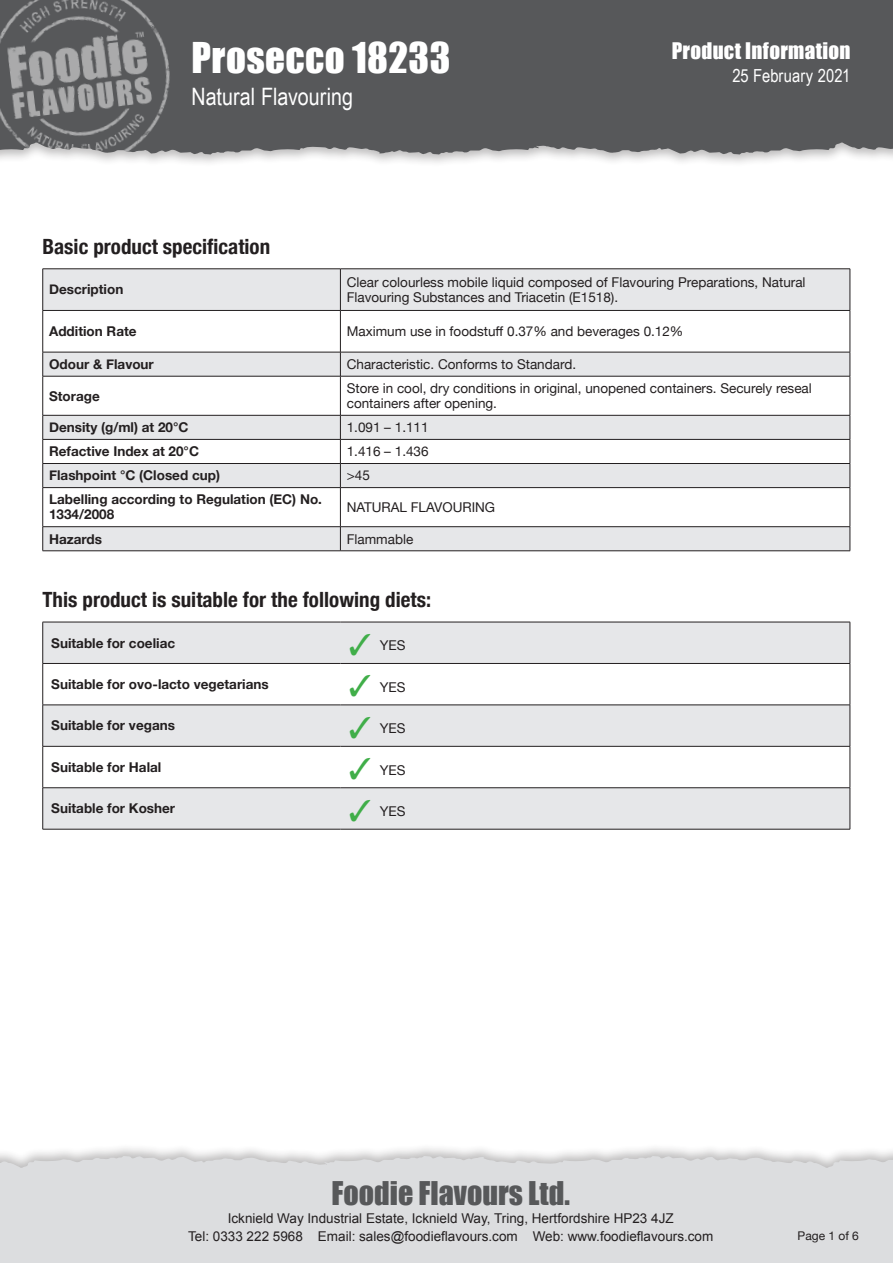
<style>
.page{position:relative;width:893px;height:1263px;background:#fff}
.page>*{position:absolute;margin:0;border:0;box-sizing:border-box;transform-origin:0 0}
.t1{font:39px "Impact";letter-spacing:.01em;color:#fff}
.t2{font:30px "Impact";color:#57585a}
.t3{font:24px "Arial Narrow";color:#fff}
.Heading_2{font:700 condensed 21px "Helvetica Neue";color:#231f20}
.t4{font:21px "Impact";letter-spacing:.015em;color:#fff}
.t5{font:18px "Arial Narrow";letter-spacing:.005em;color:#fff}
.Standard_table_text{font:13.5px/15px "Helvetica Neue";color:#231f20}
.Standard_Table_Label{font:700 13.5px/15px "Helvetica Neue";color:#231f20}
.t6{font:13.5px/18px "Arial";color:#231f20;text-align:center}
.t7{font:12px "Helvetica Neue";color:#231f20}
.s1{color:#40ae49}
</style>
<div class="page">
<div style="left:0;top:1143px;width:893px;height:120px;background:#231f20;opacity:.3"></div>
<div style="left:0;top:1156px;width:893px;height:107px;background:#dcdddf"></div>
<div style="left:0;top:0;width:893px;height:167px;background:#231f20;opacity:.3"></div>
<div style="left:206px;top:0;width:687px;height:154px;background:#57585a"></div>
<img style="left:0;top:0;width:206px;height:154px">
<svg style="left:43px;top:270px;width:807px;height:280px"></svg>
<hr style="left:43px;top:269px;width:297px;height:1px;background:#231f20">
<hr style="left:42px;top:269px;width:1px;height:41px;background:#231f20">
<hr style="left:43px;top:310px;width:297px;height:1px;background:#231f20">
<hr style="left:42px;top:311px;width:1px;height:41px;background:#231f20">
<hr style="left:43px;top:352px;width:297px;height:1px;background:#231f20">
<svg style="left:42px;top:352px;width:1px;height:24px"></svg>
<hr style="left:43px;top:376px;width:297px;height:1px;background:#231f20">
<hr style="left:42px;top:376px;width:1px;height:39px;background:#231f20">
<hr style="left:43px;top:415px;width:297px;height:1px;background:#231f20">
<hr style="left:43px;top:439px;width:297px;height:1px;background:#231f20">
<hr style="left:43px;top:463px;width:297px;height:1px;background:#231f20">
<svg style="left:42px;top:415px;width:1px;height:72px"></svg>
<hr style="left:43px;top:487px;width:297px;height:1px;background:#231f20">
<hr style="left:42px;top:488px;width:1px;height:38px;background:#231f20">
<hr style="left:43px;top:526px;width:297px;height:1px;background:#231f20">
<svg style="left:42px;top:527px;width:1px;height:24px"></svg>
<hr style="left:340px;top:269px;width:510px;height:1px;background:#231f20">
<hr style="left:340px;top:269px;width:1px;height:41px;background:#231f20">
<hr style="left:850px;top:269px;width:1px;height:41px;background:#231f20">
<hr style="left:340px;top:310px;width:510px;height:1px;background:#231f20">
<hr style="left:340px;top:311px;width:1px;height:41px;background:#231f20">
<hr style="left:850px;top:311px;width:1px;height:41px;background:#231f20">
<hr style="left:340px;top:352px;width:510px;height:1px;background:#231f20">
<svg style="left:340px;top:352px;width:1px;height:24px"></svg>
<svg style="left:850px;top:352px;width:1px;height:24px"></svg>
<hr style="left:340px;top:376px;width:510px;height:1px;background:#231f20">
<hr style="left:340px;top:376px;width:1px;height:39px;background:#231f20">
<hr style="left:850px;top:376px;width:1px;height:39px;background:#231f20">
<hr style="left:340px;top:415px;width:510px;height:1px;background:#231f20">
<hr style="left:340px;top:439px;width:510px;height:1px;background:#231f20">
<hr style="left:340px;top:463px;width:510px;height:1px;background:#231f20">
<svg style="left:340px;top:415px;width:1px;height:72px"></svg>
<svg style="left:850px;top:415px;width:1px;height:72px"></svg>
<hr style="left:340px;top:487px;width:510px;height:1px;background:#231f20">
<hr style="left:340px;top:488px;width:1px;height:38px;background:#231f20">
<hr style="left:850px;top:488px;width:1px;height:38px;background:#231f20">
<hr style="left:340px;top:526px;width:510px;height:1px;background:#231f20">
<svg style="left:340px;top:527px;width:1px;height:23px"></svg>
<svg style="left:850px;top:527px;width:1px;height:24px"></svg>
<hr style="left:43px;top:550px;width:297px;height:1px;background:#231f20">
<hr style="left:340px;top:550px;width:510px;height:1px;background:#231f20">
<svg style="left:43px;top:623px;width:807px;height:206px;fill:#e6e7e9"></svg>
<hr style="left:43px;top:622px;width:297px;height:1px;background:#231f20">
<hr style="left:42px;top:622px;width:1px;height:41px;background:#231f20">
<hr style="left:340px;top:622px;width:510px;height:1px;background:#231f20">
<hr style="left:850px;top:622px;width:1px;height:41px;background:#231f20">
<hr style="left:43px;top:663px;width:297px;height:1px;background:#231f20">
<hr style="left:42px;top:664px;width:1px;height:41px;background:#231f20">
<hr style="left:340px;top:663px;width:510px;height:1px;background:#231f20">
<hr style="left:850px;top:664px;width:1px;height:41px;background:#231f20">
<hr style="left:43px;top:705px;width:297px;height:1px;background:#231f20">
<hr style="left:42px;top:705px;width:1px;height:41px;background:#231f20">
<hr style="left:340px;top:705px;width:510px;height:1px;background:#231f20">
<hr style="left:850px;top:705px;width:1px;height:41px;background:#231f20">
<hr style="left:43px;top:746px;width:297px;height:1px;background:#231f20">
<hr style="left:42px;top:746px;width:1px;height:41px;background:#231f20">
<hr style="left:340px;top:746px;width:510px;height:1px;background:#231f20">
<hr style="left:850px;top:746px;width:1px;height:41px;background:#231f20">
<hr style="left:43px;top:787px;width:297px;height:1px;background:#231f20">
<hr style="left:42px;top:788px;width:1px;height:41px;background:#231f20">
<hr style="left:340px;top:787px;width:510px;height:1px;background:#231f20">
<hr style="left:850px;top:788px;width:1px;height:41px;background:#231f20">
<hr style="left:43px;top:829px;width:297px;height:1px;background:#231f20">
<hr style="left:340px;top:829px;width:510px;height:1px;background:#231f20">
<h1 class="t1" style="left:191px;top:28px;width:260px">Prosecco 18233</h1>
<h3 class="t3" style="left:191px;top:79px;width:163px">Natural Flavouring</h3>
<h3 class="t4" style="left:672px;top:35px;width:180px">Product Information</h3>
<h3 class="t5" style="left:732px;top:62px;width:120px">25 February 2021</h3>
<p class="Heading_2" style="left:43px;top:229px;width:229px">Basic product specification</p>
<p class="Standard_Table_Label" style="left:49px;top:282px;width:76px">Description</p>
<p class="Standard_table_text" style="left:347px;top:275px;width:460px">Clear colourless mobile liquid composed of Flavouring Preparations, Natural<br>Flavouring Substances and Triacetin (E1518).</p>
<p class="Standard_Table_Label" style="left:49px;top:324px;width:89px">Addition Rate</p>
<p class="Standard_table_text" style="left:347px;top:325px;width:338px">Maximum use in foodstuff 0.37% and beverages 0.12%</p>
<p class="Standard_Table_Label" style="left:49px;top:357px;width:106px">Odour &amp; Flavour</p>
<p class="Standard_table_text" style="left:347px;top:357px;width:231px">Characteristic. Conforms to Standard.</p>
<p class="Standard_Table_Label" style="left:49px;top:389px;width:52px">Storage</p>
<p class="Standard_table_text" style="left:347px;top:382px;width:467px">Store in cool, dry conditions in original, unopened containers. Securely reseal containers after opening.</p>
<p class="Standard_Table_Label" style="left:49px;top:420px;width:141px">Density (g/ml) at 20°C</p>
<p class="Standard_table_text" style="left:347px;top:421px;width:83px">1.091 – 1.111</p>
<p class="Standard_Table_Label" style="left:49px;top:444px;width:151px">Refactive Index at 20°C</p>
<p class="Standard_table_text" style="left:347px;top:445px;width:83px">1.416 – 1.436</p>
<p class="Standard_Table_Label" style="left:49px;top:468px;width:172px">Flashpoint °C (Closed cup)</p>
<p class="Standard_table_text" style="left:347px;top:469px;width:25px">&gt;45</p>
<p class="Standard_Table_Label" style="left:49px;top:492px;width:274px">Labelling according to Regulation (EC) No.<br>1334/2008</p>
<p class="Standard_table_text" style="left:347px;top:500px;width:150px">NATURAL FLAVOURING</p>
<p class="Standard_Table_Label" style="left:49px;top:532px;width:55px">Hazards</p>
<p class="Standard_table_text" style="left:347px;top:532px;width:68px">Flammable</p>
<p class="Heading_2" style="left:43px;top:582px;width:390px">This product is suitable for the following diets:</p>
<p class="Standard_Table_Label" style="left:51px;top:636px;width:125px">Suitable for coeliac</p>
<p class="Standard_table_text" style="left:349px;top:639px;width:58px"><span class="s1">✓</span> YES</p>
<p class="Standard_Table_Label" style="left:51px;top:677px;width:219px">Suitable for ovo-lacto vegetarians</p>
<p class="Standard_table_text" style="left:349px;top:680px;width:58px"><span class="s1">✓</span> YES</p>
<p class="Standard_Table_Label" style="left:51px;top:718px;width:125px">Suitable for vegans</p>
<p class="Standard_table_text" style="left:349px;top:722px;width:58px"><span class="s1">✓</span> YES</p>
<p class="Standard_Table_Label" style="left:51px;top:760px;width:112px">Suitable for Halal</p>
<p class="Standard_table_text" style="left:349px;top:763px;width:58px"><span class="s1">✓</span> YES</p>
<p class="Standard_Table_Label" style="left:51px;top:801px;width:125px">Suitable for Kosher</p>
<p class="Standard_table_text" style="left:349px;top:805px;width:58px"><span class="s1">✓</span> YES</p>
<h2 class="t2" style="left:332px;top:1170px;width:240px">Foodie Flavours Ltd.</h2>
<p class="t6" style="left:188px;top:1209px;width:527px">Icknield Way Industrial Estate, Icknield Way, Tring, Hertfordshire HP23 4JZ<br>Tel: 0333 222 5968 Email: sales@foodieflavours.com Web: www.foodieflavours.com</p>
<p class="t7" style="left:798px;top:1227px;width:63px">Page 1 of 6</p>
</div>
